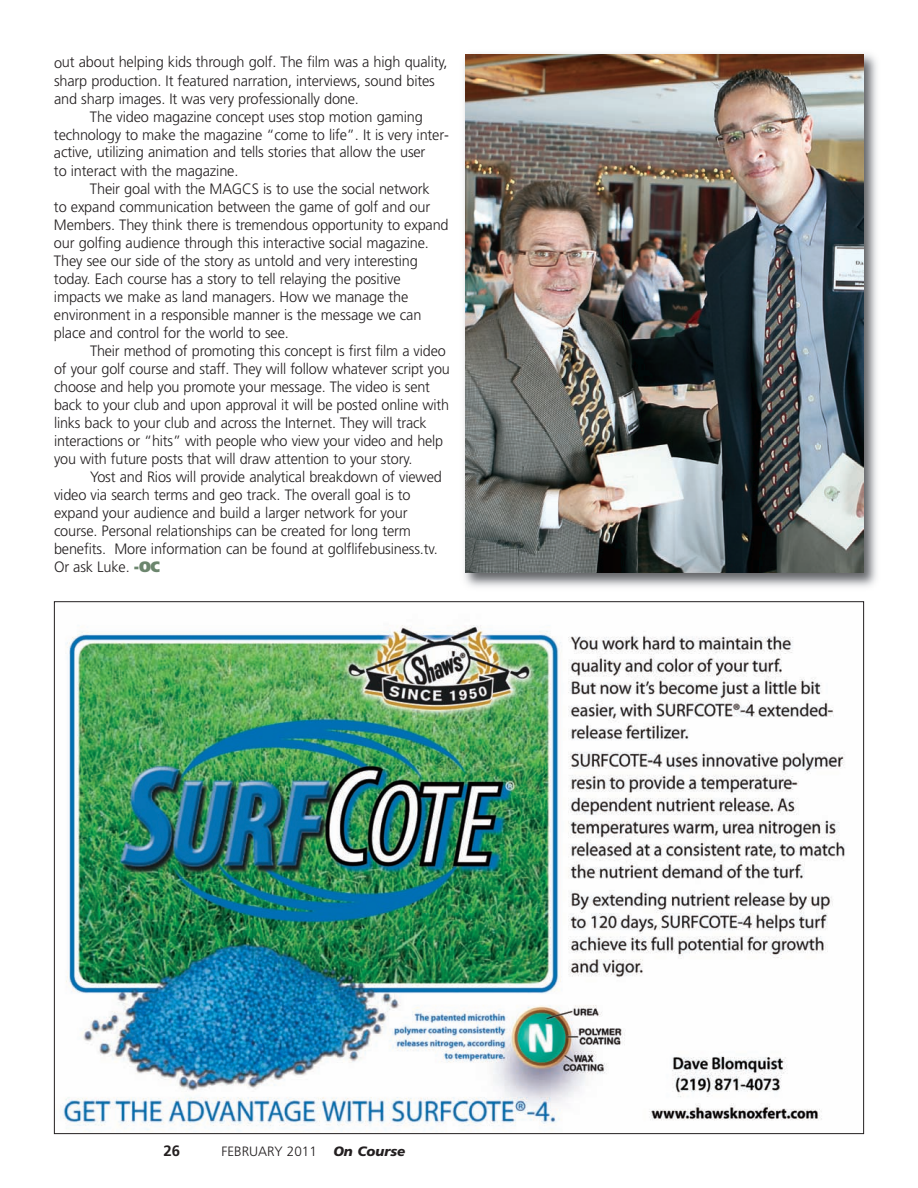
<style>
.page{position:relative;width:918px;height:1188px;background:#fff}
.page>*{position:absolute;margin:0;border:0;box-sizing:border-box;transform-origin:0 0}
.t1{font:300 15px "Frutiger";letter-spacing:-.01em;color:#231f20}
.t2{font:300 15px "Frutiger";letter-spacing:-.01em;color:#231f20;scale:.96 1}
.t3{font:700 15px "Frutiger";color:#231f20}
.t4{font:300 13.5px "Frutiger";color:#231f20}
.s1{font-weight:900;color:#6c866e}
.s2{font-weight:900;font-style:italic}
</style>
<div class="page">
<img style="left:63px;top:625px;width:782px;height:505px">
<img style="left:464px;top:53px;width:413px;height:534px">
<img style="left:466px;top:54px;width:398px;height:519px">
<p class="t1" style="left:54px;top:56px;width:395px">out about helping kids through golf. The film was a high quality,</p>
<p class="t1" style="left:54px;top:74px;width:382px">sharp production. It featured narration, interviews, sound bites</p>
<p class="t1" style="left:54px;top:92px;width:307px">and sharp images. It was very professionally done.</p>
<p class="t1" style="left:90px;top:110px;width:334px">The video magazine concept uses stop motion gaming</p>
<p class="t1" style="left:54px;top:128px;width:396px">technology to make the magazine “come to life”. It is very inter-</p>
<p class="t1" style="left:54px;top:146px;width:373px">active, utilizing animation and tells stories that allow the user</p>
<p class="t1" style="left:54px;top:164px;width:186px">to interact with the magazine.</p>
<p class="t1" style="left:90px;top:182px;width:341px">Their goal with the MAGCS is to use the social network</p>
<p class="t1" style="left:54px;top:200px;width:378px">to expand communication between the game of golf and our</p>
<p class="t1" style="left:54px;top:218px;width:396px">Members. They think there is tremendous opportunity to expand</p>
<p class="t1" style="left:54px;top:236px;width:376px">our golfing audience through this interactive social magazine.</p>
<p class="t1" style="left:54px;top:254px;width:365px">They see our side of the story as untold and very interesting</p>
<p class="t1" style="left:54px;top:272px;width:348px">today. Each course has a story to tell relaying the positive</p>
<p class="t1" style="left:54px;top:290px;width:356px">impacts we make as land managers. How we manage the</p>
<p class="t1" style="left:54px;top:308px;width:369px">environment in a responsible manner is the message we can</p>
<p class="t1" style="left:54px;top:326px;width:236px">place and control for the world to see.</p>
<p class="t2" style="left:90px;top:344px;width:372px">Their method of promoting this concept is first film a video</p>
<p class="t2" style="left:54px;top:362px;width:414px">of your golf course and staff. They will follow whatever script you</p>
<p class="t2" style="left:54px;top:380px;width:393px">choose and help you promote your message. The video is sent</p>
<p class="t2" style="left:54px;top:398px;width:413px">back to your club and upon approval it will be posted online with</p>
<p class="t2" style="left:54px;top:416px;width:390px">links back to your club and across the Internet. They will track</p>
<p class="t2" style="left:54px;top:434px;width:407px">interactions or “hits” with people who view your video and help</p>
<p class="t2" style="left:54px;top:452px;width:375px">you with future posts that will draw attention to your story.</p>
<p class="t1" style="left:90px;top:470px;width:354px">Yost and Rios will provide analytical breakdown of viewed</p>
<p class="t1" style="left:54px;top:488px;width:358px">video via search terms and geo track. The overall goal is to</p>
<p class="t1" style="left:54px;top:506px;width:355px">expand your audience and build a larger network for your</p>
<p class="t1" style="left:54px;top:524px;width:359px">course. Personal relationships can be created for long term</p>
<p class="t1" style="left:54px;top:542px;width:385px">benefits. More information can be found at golflifebusiness.tv.</p>
<p class="t1" style="left:54px;top:560px;width:108px">Or ask Luke. <span class="s1">-OC</span></p>
<p class="t3" style="left:164px;top:1144px;width:18px">26</p>
<p class="t4" style="left:221px;top:1146px;width:186px">FEBRUARY 2011 <span class="s2">On Course</span></p>
</div>
